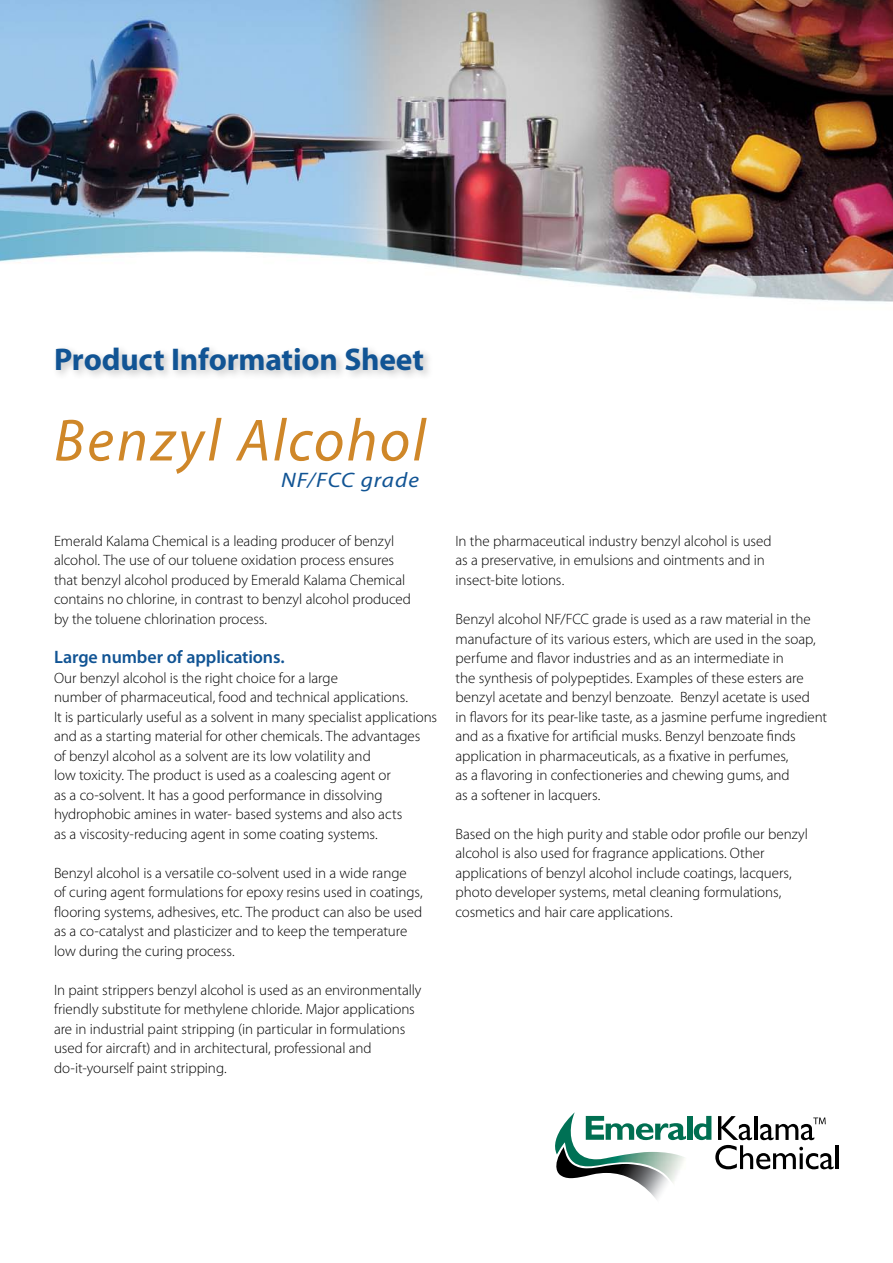
<style>
.page{position:relative;width:893px;height:1263px;background:#fff}
.page>*{position:absolute;margin:0;border:0;box-sizing:border-box;transform-origin:0 0}
.t1{font:italic 60px "Myriad Pro";letter-spacing:.04em;color:#cf8729}
.t2{font:700 31.5px "Myriad Pro";letter-spacing:-.005em;color:#115494}
.t3{font:italic 21px "Myriad Pro";letter-spacing:.045em;color:#115494;scale:1.11 1}
.t4{font:600 18px "Myriad Pro";letter-spacing:-.005em;color:#115494}
.t5{font:300 15px/19.5px "Myriad Pro";letter-spacing:-.005em;color:#000}
</style>
<div class="page">
<img style="left:0;top:0;width:893px;height:302px">
<div style="left:53px;top:344px;width:382px;height:37px;background:#000;opacity:.24"></div>
<img style="left:555px;top:1112px;width:132px;height:72px">
<img style="left:555px;top:1147px;width:116px;height:52px">
<svg style="left:586px;top:1116px;width:100px;height:24px"></svg>
<div style="left:687px;top:1116px;width:5px;height:24px;background:#006f51"></div>
<hr style="left:836px;top:1145px;width:3px;height:24px;background:#000">
<svg style="left:694px;top:1116px;width:140px;height:53px"></svg>
<h2 class="t2" style="left:54px;top:339px;width:372px">Product Information Sheet</h2>
<h1 class="t1" style="left:54px;top:403px;width:373px">Benzyl Alcohol</h1>
<h3 class="t3" style="left:281px;top:467px;width:126px">NF/FCC grade</h3>
<p class="t5" style="left:54px;top:531px;width:359px">Emerald Kalama Chemical is a leading producer of benzyl alcohol. The use of our toluene oxidation process ensures that benzyl alcohol produced by Emerald Kalama Chemical contains no chlorine, in contrast to benzyl alcohol produced by the toluene chlorination process.</p>
<p class="t4" style="left:54px;top:645px;width:232px">Large number of applications.</p>
<p class="t5" style="left:54px;top:668px;width:385px">Our benzyl alcohol is the right choice for a large<br>number of pharmaceutical, food and technical applications.<br>It is particularly useful as a solvent in many specialist applications and as a starting material for other chemicals. The advantages<br>of benzyl alcohol as a solvent are its low volatility and<br>low toxicity. The product is used as a coalescing agent or<br>as a co-solvent. It has a good performance in dissolving hydrophobic amines in water- based systems and also acts<br>as a viscosity-reducing agent in some coating systems.</p>
<p class="t5" style="left:54px;top:863px;width:370px">Benzyl alcohol is a versatile co-solvent used in a wide range<br>of curing agent formulations for epoxy resins used in coatings, flooring systems, adhesives, etc. The product can also be used as a co-catalyst and plasticizer and to keep the temperature low during the curing process.</p>
<p class="t5" style="left:54px;top:980px;width:369px">In paint strippers benzyl alcohol is used as an environmentally friendly substitute for methylene chloride. Major applications are in industrial paint stripping (in particular in formulations used for aircraft) and in architectural, professional and do-it-yourself paint stripping.</p>
<p class="t5" style="left:455px;top:531px;width:318px">In the pharmaceutical industry benzyl alcohol is used as a preservative, in emulsions and ointments and in insect-bite lotions.</p>
<p class="t5" style="left:455px;top:609px;width:373px">Benzyl alcohol NF/FCC grade is used as a raw material in the manufacture of its various esters, which are used in the soap, perfume and flavor industries and as an intermediate in<br>the synthesis of polypeptides. Examples of these esters are benzyl acetate and benzyl benzoate. Benzyl acetate is used<br>in flavors for its pear-like taste, as a jasmine perfume ingredient and as a fixative for artificial musks. Benzyl benzoate finds application in pharmaceuticals, as a fixative in perfumes,<br>as a flavoring in confectioneries and chewing gums, and<br>as a softener in lacquers.</p>
<p class="t5" style="left:455px;top:824px;width:354px">Based on the high purity and stable odor profile our benzyl alcohol is also used for fragrance applications. Other applications of benzyl alcohol include coatings, lacquers, photo developer systems, metal cleaning formulations, cosmetics and hair care applications.</p>
</div>
